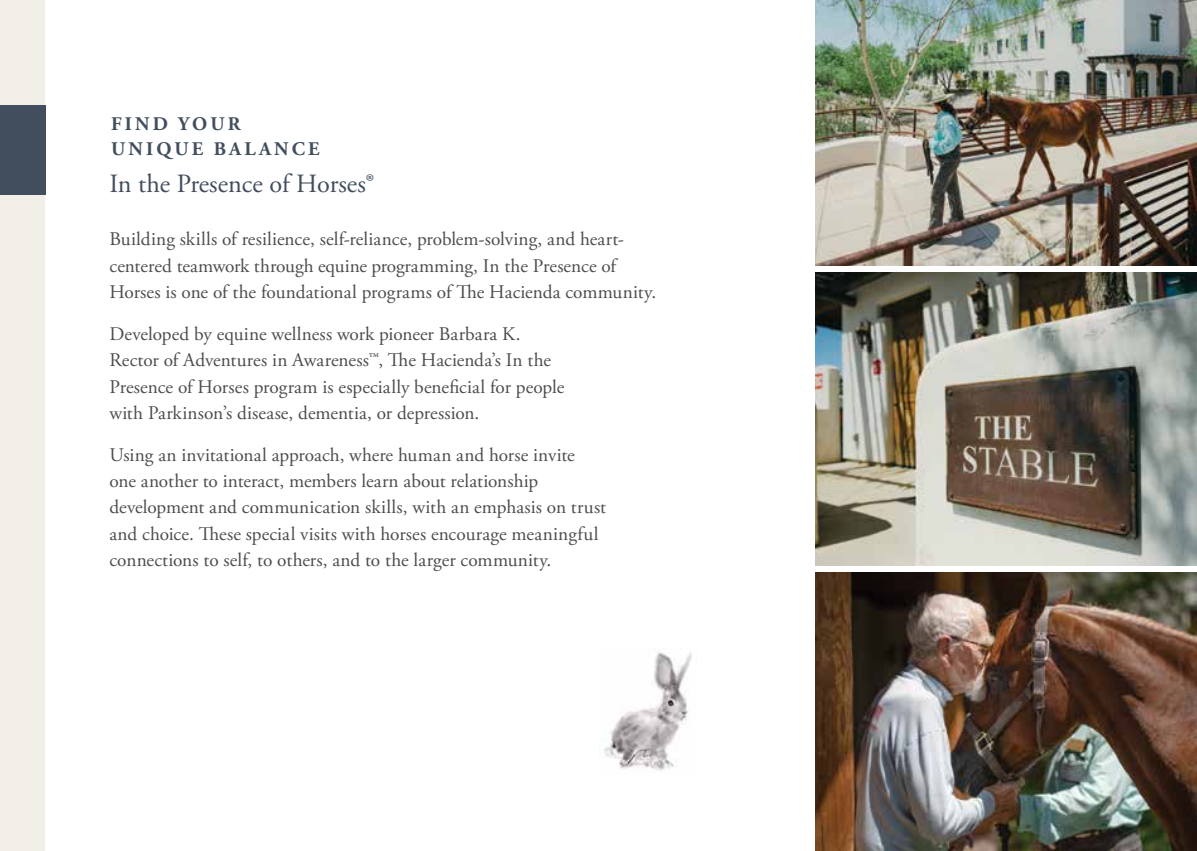
<style>
.page{position:relative;width:1197px;height:851px;background:#fff}
.page>*{position:absolute;margin:0;border:0;box-sizing:border-box;transform-origin:0 0}
.t1{font:26.25px "Adobe Garamond Pro";color:#424e5d}
.t2{font:19.25px/26.2px "Adobe Garamond Pro";color:#4d4d4f}
.t3{font:700 19.25px/24.5px "Adobe Garamond Pro";letter-spacing:.165em;color:#424e5d}
</style>
<div class="page">
<div style="left:0;top:0;width:44px;height:850px;background:#f2efe9"></div>
<img style="left:815px;top:273px;width:382px;height:292px">
<img style="left:816px;top:572px;width:381px;height:278px">
<img style="left:816px;top:0;width:381px;height:266px">
<div style="left:0;top:105px;width:45px;height:90px;background:#424e5d"></div>
<img style="left:604px;top:652px;width:88px;height:119px">
<p class="t3" style="left:111px;top:112px;width:210px">FIND YOUR<br>UNIQUE BALANCE</p>
<h1 class="t1" style="left:109px;top:168px;width:266px">In the Presence of Horses®</h1>
<p class="t2" style="left:109px;top:227px;width:548px">Building skills of resilience, self-reliance, problem-solving, and heart&shy;centered teamwork through equine programming, In the Presence of<br>Horses is one of the foundational programs of The Hacienda community.</p>
<p class="t2" style="left:109px;top:321px;width:456px">Developed by equine wellness work pioneer Barbara K.<br>Rector of Adventures in Awareness™, The Hacienda’s In the Presence of Horses program is especially beneficial for people with Parkinson’s disease, dementia, or depression.</p>
<p class="t2" style="left:109px;top:442px;width:498px">Using an invitational approach, where human and horse invite one another to interact, members learn about relationship development and communication skills, with an emphasis on trust and choice. These special visits with horses encourage meaningful connections to self, to others, and to the larger community.</p>
</div>
